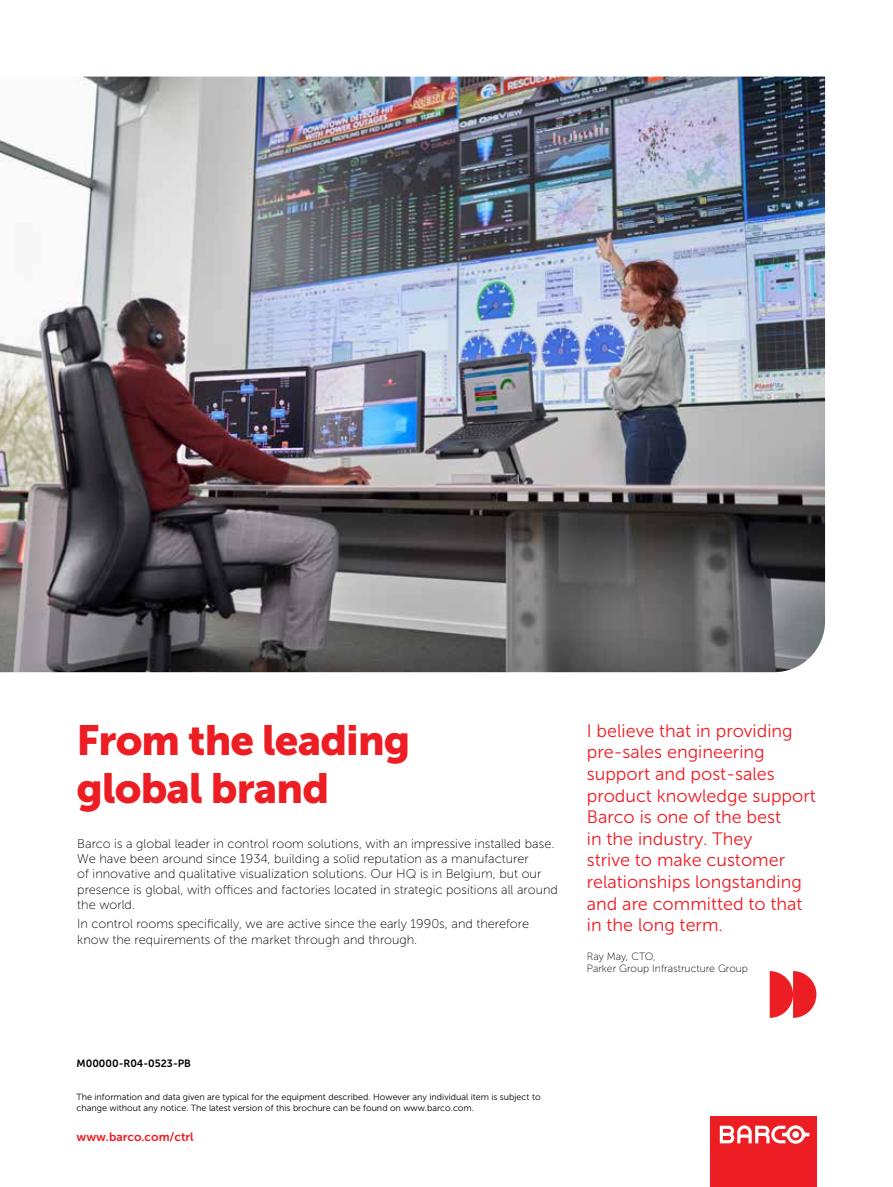
<style>
.page{position:relative;width:893px;height:1187px;background:#fff}
.page>*{position:absolute;margin:0;border:0;box-sizing:border-box;transform-origin:0 0}
.t1{font:42px/48.6px "Museo Sans 900";letter-spacing:-.02em;color:#ed1d24}
.t2{font:18px/21.6px "Museo Sans 300";color:#ed1d24}
.t3{font:12.75px/15.3px "Museo Sans 100";color:#000}
.t4{font:12px "Museo Sans 700";color:#ed1d24}
.t5{font:10.5px/12.6px "Museo Sans 100";color:#000}
.t6{font:10.5px "Museo Sans 700";color:#000}
.t7{font:9px/10.8px "Museo Sans 300";color:#000}
</style>
<div class="page">
<img style="left:0;top:77px;width:825px;height:595px">
<div style="left:710px;top:1115px;width:106px;height:71px;background:#ed1d24"></div>
<svg style="left:720px;top:1125px;width:89px;height:18px"></svg>
<svg style="left:770px;top:971px;width:46px;height:46px"></svg>
<h1 class="t1" style="left:77px;top:715px;width:335px">From the leading global brand</h1>
<p class="t3" style="left:77px;top:835px;width:482px">Barco is a global leader in control room solutions, with an impressive installed base.<br>We have been around since 1934, building a solid reputation as a manufacturer<br>of innovative and qualitative visualization solutions. Our HQ is in Belgium, but our presence is global, with offices and factories located in strategic positions all around the world.</p>
<p class="t3" style="left:77px;top:916px;width:453px">In control rooms specifically, we are active since the early 1990s, and therefore know the requirements of the market through and through.</p>
<p class="t2" style="left:587px;top:719px;width:231px">I believe that in providing pre-sales engineering support and post-sales product knowledge support<br>Barco is one of the best<br>in the industry. They<br>strive to make customer relationships longstanding and are committed to that in the long term.</p>
<p class="t5" style="left:587px;top:949px;width:163px">Ray May, CTO,<br>Parker Group Infrastructure Group</p>
<p class="t6" style="left:77px;top:1057px;width:116px">M00000-R04-0523-PB</p>
<p class="t7" style="left:77px;top:1091px;width:466px">The information and data given are typical for the equipment described. However any individual item is subject to change without any notice. The latest version of this brochure can be found on www.barco.com.</p>
<p class="t4" style="left:77px;top:1130px;width:119px">www.barco.com/ctrl</p>
</div>
